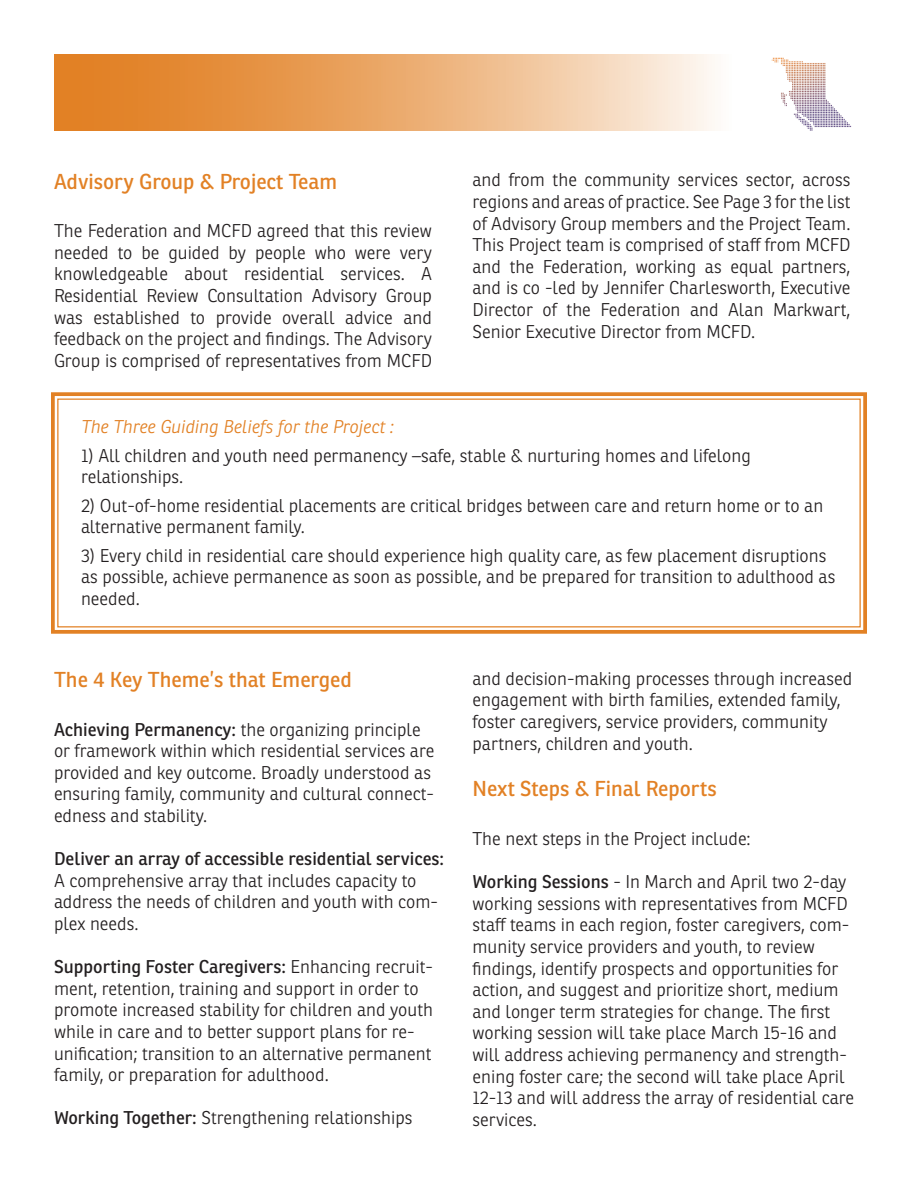
<style>
.page{position:relative;width:918px;height:1188px;background:#fff}
.page>*{position:absolute;margin:0;border:0;box-sizing:border-box;transform-origin:0 0}
.body_heading{font:21px "Ronnia Basic Rg";color:#e28125}
.t1{font:300 18px/21.6px "Ronnia Basic";color:#231f20}
.t2{font:italic 300 18px "Ronnia Basic";color:#e28125}
.s1{font-family:"Ronnia Basic Rg";font-weight:400}
</style>
<div class="page">
<img style="left:771px;top:57px;width:81px;height:74px">
<svg style="left:51px;top:392px;width:816px;height:242px"></svg>
<div style="left:57px;top:399px;width:804px;height:228px;border:1px solid #e28125"></div>
<svg style="left:54px;top:55px;width:661px;height:76px;background:#ecae74"></svg>
<p class="body_heading" style="left:54px;top:168px;width:285px">Advisory Group &amp; Project Team</p>
<p class="t1" style="left:54px;top:220px;width:380px;text-align:justify">The Federation and MCFD agreed that this review needed to be guided by people who were very knowledgeable about residential services. A Residential Review Consultation Advisory Group was established to provide overall advice and feedback on the project and findings. The Advisory Group is comprised of representatives from MCFD</p>
<p class="t1" style="left:472px;top:169px;width:380px;text-align:justify">and from the community services sector, across regions and areas of practice. See Page 3 for the list of Advisory Group members and the Project Team.<br>This Project team is comprised of staff from MCFD and the Federation, working as equal partners, and is co -led by Jennifer Charlesworth, Executive Director of the Federation and Alan Markwart, Senior Executive Director from MCFD.</p>
<p class="t2" style="left:81px;top:416px;width:314px">The Three Guiding Beliefs for the Project :</p>
<p class="t1" style="left:81px;top:444px;width:671px">1) All children and youth need permanency –safe, stable &amp; nurturing homes and lifelong relationships.</p>
<p class="t1" style="left:81px;top:494px;width:744px">2) Out-of-home residential placements are critical bridges between care and return home or to an alternative permanent family.</p>
<p class="t1" style="left:81px;top:544px;width:756px">3) Every child in residential care should experience high quality care, as few placement disruptions as possible, achieve permanence as soon as possible, and be prepared for transition to adulthood as needed.</p>
<p class="body_heading" style="left:54px;top:666px;width:299px">The 4 Key Theme’s that Emerged</p>
<p class="t1" style="left:54px;top:718px;width:382px"><span class="s1">Achieving Permanency:</span> the organizing principle or framework within which residential services are provided and key outcome. Broadly understood as ensuring family, community and cultural connect&shy;edness and stability.</p>
<p class="t1" style="left:54px;top:848px;width:392px"><span class="s1">Deliver an array of accessible residential services:<br></span>A comprehensive array that includes capacity to address the needs of children and youth with com&shy;plex needs.</p>
<p class="t1" style="left:54px;top:956px;width:381px"><span class="s1">Supporting Foster Caregivers:</span> Enhancing recruit&shy;ment, retention, training and support in order to promote increased stability for children and youth while in care and to better support plans for re&shy;unification; transition to an alternative permanent family, or preparation for adulthood.</p>
<p class="t1" style="left:54px;top:1107px;width:360px"><span class="s1">Working Together:</span> Strengthening relationships</p>
<p class="t1" style="left:472px;top:667px;width:381px">and decision-making processes through increased engagement with birth families, extended family, foster caregivers, service providers, community partners, children and youth.</p>
<p class="body_heading" style="left:472px;top:776px;width:246px">Next Steps &amp; Final Reports</p>
<p class="t1" style="left:472px;top:828px;width:280px">The next steps in the Project include:</p>
<p class="t1" style="left:472px;top:871px;width:383px"><span class="s1">Working Sessions</span> - In March and April two 2-day working sessions with representatives from MCFD staff teams in each region, foster caregivers, com&shy;munity service providers and youth, to review findings, identify prospects and opportunities for action, and suggest and prioritize short, medium and longer term strategies for change. The first working session will take place March 15-16 and will address achieving permanency and strength&shy;ening foster care; the second will take place April 12-13 and will address the array of residential care services.</p>
</div>
